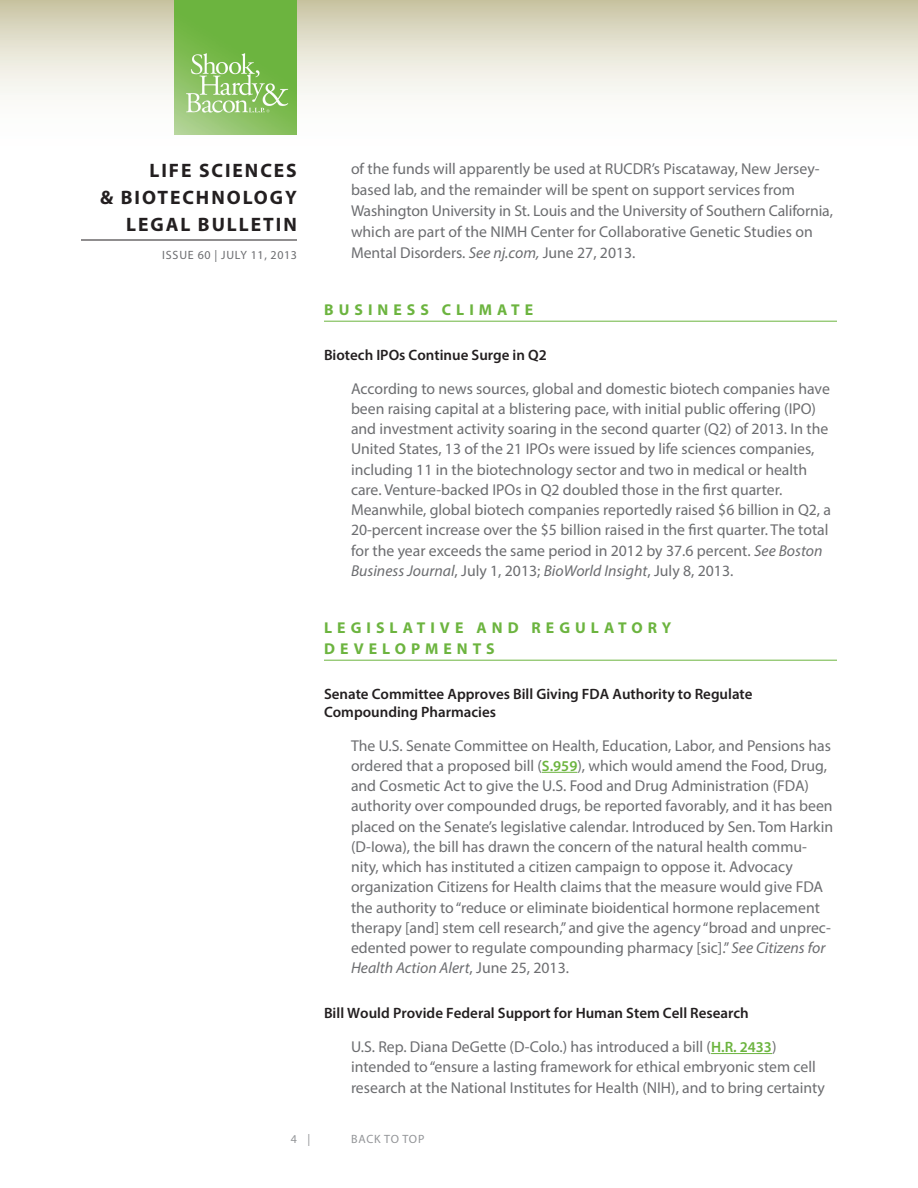
<style>
.page{position:relative;width:918px;height:1188px;background:#fff}
.page>*{position:absolute;margin:0;border:0;box-sizing:border-box;transform-origin:0 0}
.t1{font:700 19.5px/27px "Myriad Pro";letter-spacing:.1em;color:#231f20;text-align:right}
.Body{font:15.75px/20.2px "Myriad Pro";color:#6c6d70}
.Head{font:700 15.75px/21px "Myriad Pro";letter-spacing:.32em;color:#6cb43f}
.Subhead{font:600 15px/18px "Myriad Pro";color:#231f20}
.t2{font:12px "Myriad Pro";letter-spacing:.06em;color:#6c6d70}
.t3{font:12px "Myriad Pro";letter-spacing:.06em;color:#939598}
.s1{font-style:italic}
.s2{font-weight:600;font-size:15px;color:#6cb43f}
</style>
<div class="page">
<svg style="left:0;top:0;width:918px;height:135px"></svg>
<hr style="left:81px;top:240px;width:216px;height:1px;background:#231f20">
<img style="left:175px;top:0;width:122px;height:135px">
<hr style="left:324px;top:321px;width:513px;height:1px;background:#6cb43f">
<hr style="left:324px;top:660px;width:513px;height:1px;background:#6cb43f">
<hr style="left:542px;top:772px;width:35px;height:1px;background:#6cb43f">
<hr style="left:711px;top:1053px;width:61px;height:1px;background:#6cb43f">
<p class="t1" style="left:100px;top:156px;width:198px">LIFE SCIENCES<br>&amp; BIOTECHNOLOGY<br>LEGAL BULLETIN</p>
<p class="t2" style="left:162px;top:248px;width:136px">ISSUE 60 | JULY 11, 2013</p>
<p class="Body" style="left:351px;top:158px;width:483px;line-height:21px">of the funds will apparently be used at RUCDR’s Piscataway, New Jersey&shy;based lab, and the remainder will be spent on support services from Washington University in St. Louis and the University of Southern California, which are part of the NIMH Center for Collaborative Genetic Studies on Mental Disorders. <span class="s1">See nj.com,</span> June 27, 2013.</p>
<p class="Head" style="left:324px;top:298px;width:211px">BUSINESS CLIMATE</p>
<p class="Subhead" style="left:324px;top:345px;width:224px">Biotech IPOs Continue Surge in Q2</p>
<p class="Body" style="left:351px;top:378px;width:482px">According to news sources, global and domestic biotech companies have been raising capital at a blistering pace, with initial public offering (IPO) and investment activity soaring in the second quarter (Q2) of 2013. In the United States, 13 of the 21 IPOs were issued by life sciences companies, including 11 in the biotechnology sector and two in medical or health care. Venture-backed IPOs in Q2 doubled those in the first quarter.<br>Meanwhile, global biotech companies reportedly raised $6 billion in Q2, a 20-percent increase over the $5 billion raised in the first quarter. The total for the year exceeds the same period in 2012 by 37.6 percent. <span class="s1">See Boston Business Journal</span>, July 1, 2013; <span class="s1">BioWorld Insight</span>, July 8, 2013.</p>
<p class="Head" style="left:324px;top:616px;width:349px">LEGISLATIVE AND REGULATORY<br>DEVELOPMENTS</p>
<p class="Subhead" style="left:324px;top:684px;width:430px">Senate Committee Approves Bill Giving FDA Authority to Regulate<br>Compounding Pharmacies</p>
<p class="Body" style="left:351px;top:735px;width:484px">The U.S. Senate Committee on Health, Education, Labor, and Pensions has ordered that a proposed bill (<span class="s2">S.959</span>), which would amend the Food, Drug, and Cosmetic Act to give the U.S. Food and Drug Administration (FDA) authority over compounded drugs, be reported favorably, and it has been placed on the Senate’s legislative calendar. Introduced by Sen. Tom Harkin (D-Iowa), the bill has drawn the concern of the natural health commu&shy;nity, which has instituted a citizen campaign to oppose it. Advocacy organization Citizens for Health claims that the measure would give FDA the authority to “reduce or eliminate bioidentical hormone replacement therapy [and] stem cell research,” and give the agency “broad and unprec&shy;edented power to regulate compounding pharmacy [sic].” <span class="s1">See Citizens for Health Action Alert</span>, June 25, 2013.</p>
<p class="Subhead" style="left:324px;top:1004px;width:426px">Bill Would Provide Federal Support for Human Stem Cell Research</p>
<p class="Body" style="left:351px;top:1036px;width:476px">U.S. Rep. Diana DeGette (D-Colo.) has introduced a bill (<span class="s2">H.R. 2433</span>) intended to “ensure a lasting framework for ethical embryonic stem cell research at the National Institutes for Health (NIH), and to bring certainty</p>
<p class="t3" style="left:291px;top:1132px;width:21px">4 |</p>
<p class="t3" style="left:351px;top:1132px;width:75px">BACK TO TOP</p>
</div>
